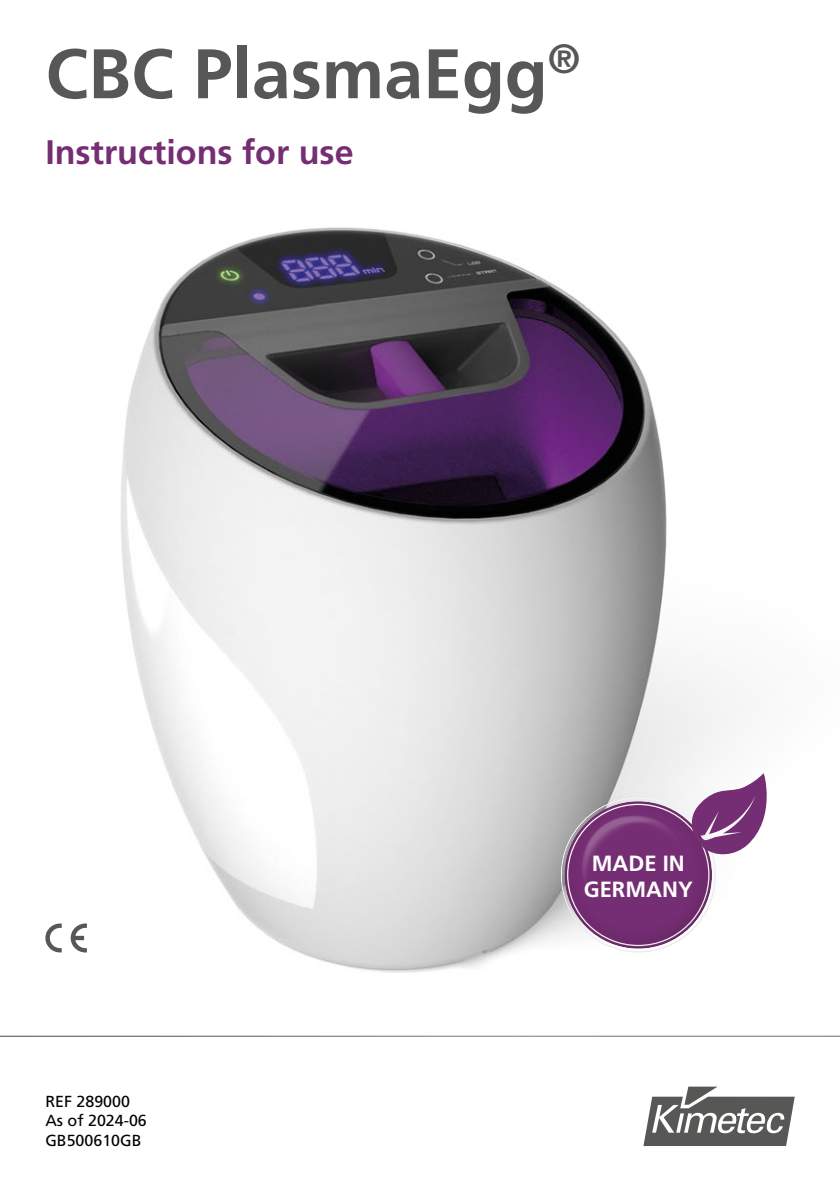
<style>
.page{position:relative;width:840px;height:1191px;background:#fff}
.page>*{position:absolute;margin:0;border:0;box-sizing:border-box;transform-origin:0 0}
.t1{font:700 70px "Frutiger LT Pro";color:#575756}
.t2{font:700 34px "Frutiger LT Pro";color:#752d73}
.t3{font:700 22px/26.4px "Frutiger LT Pro";color:#fff;text-align:center}
.t4{font:16px/19.2px "Frutiger LT Pro";color:#000}
</style>
<div class="page">
<img style="left:0;top:227px;width:839px;height:874px">
<svg style="left:71px;top:923px;width:16px;height:29px"></svg>
<svg style="left:45px;top:923px;width:17px;height:29px"></svg>
<svg style="left:643px;top:1086px;width:151px;height:60px"></svg>
<div style="left:538px;top:775px;width:200px;height:200px;background:#fff;opacity:.25"></div>
<div style="left:545px;top:785px;width:192px;height:189px;background:#000;opacity:.25"></div>
<svg style="left:690px;top:772px;width:86px;height:86px"></svg>
<h1 class="t1" style="left:45px;top:33px;width:536px">CBC PlasmaEgg<sup>®</sup></h1>
<h2 class="t2" style="left:45px;top:132px;width:309px">Instructions for use</h2>
<p class="t4" style="left:45px;top:1092px;width:103px">REF 289000<br>As of 2024-06<br>GB500610GB</p>
<h3 class="t3" style="left:583px;top:850px;width:110px">MADE IN<br>GERMANY</h3>
</div>
